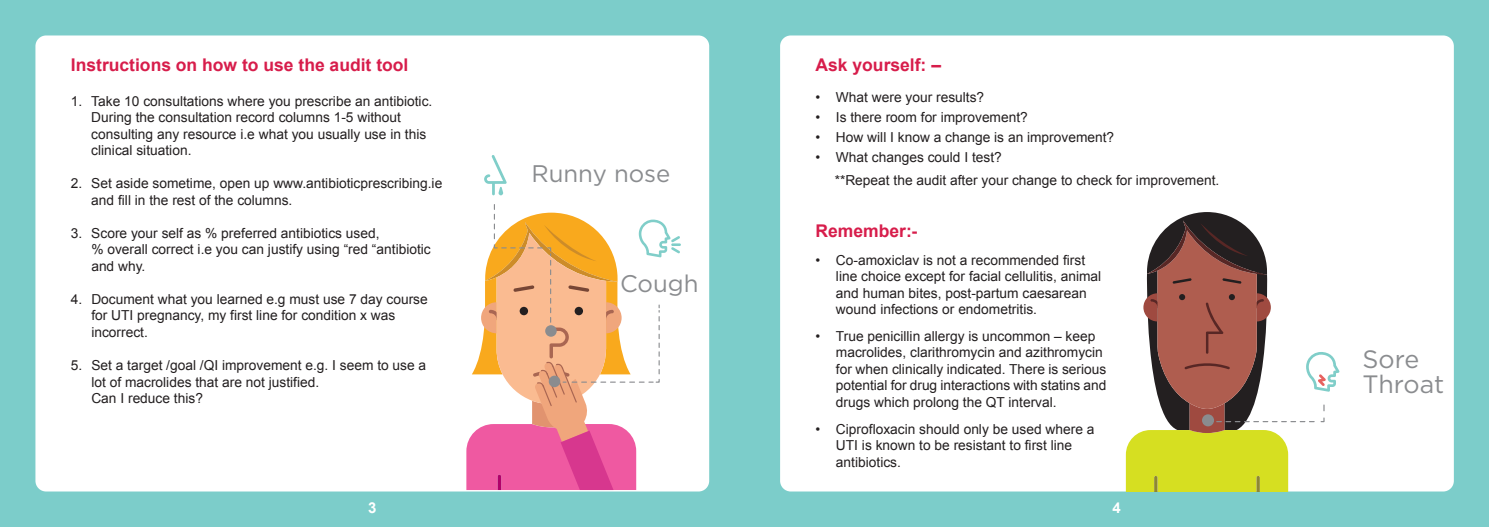
<style>
.page{position:relative;width:1489px;height:527px;background:#fff}
.page>*{position:absolute;margin:0;border:0;box-sizing:border-box;transform-origin:0 0}
.t1{font:25.12px/25.1px "Gotham";color:#8a8c8f}
.t2{font:24px "Gotham";color:#8a8c8f}
.t3{font:700 17.5px "Arial";color:#d71d4b}
.t4{font:700 15px "Arial";color:#fff}
.t5{font:13.75px/16.5px "Arial";color:#231f20}
</style>
<div class="page">
<div style="left:0;top:0;width:1488px;height:526px;background:#7ccdca"></div>
<div style="left:35px;top:35px;width:674px;height:456px;background:#fff;border-radius:11px"></div>
<div style="left:780px;top:35px;width:673px;height:456px;background:#fff;border-radius:11px"></div>
<svg style="left:466px;top:155px;width:215px;height:334px"></svg>
<svg style="left:1125px;top:212px;width:214px;height:279px"></svg>
<p class="t3" style="left:71px;top:55px;width:339px">Instructions on how to use the audit tool</p>
<p class="t5" style="left:91px;top:92px;width:342px;text-indent:-20px">1. Take 10 consultations where you prescribe an antibiotic.<br>During the consultation record columns 1-5 without consulting any resource i.e what you usually use in this clinical situation.</p>
<p class="t5" style="left:91px;top:175px;width:352px;text-indent:-20px">2. Set aside sometime, open up www.antibioticprescribing.ie and fill in the rest of the columns.</p>
<p class="t5" style="left:91px;top:224px;width:341px;text-indent:-20px">3. Score your self as % preferred antibiotics used,<br>% overall correct i.e you can justify using “red “antibiotic and why.</p>
<p class="t5" style="left:91px;top:290px;width:338px;text-indent:-20px">4. Document what you learned e.g must use 7 day course for UTI pregnancy, my first line for condition x was incorrect.</p>
<p class="t5" style="left:91px;top:356px;width:336px;text-indent:-20px">5. Set a target /goal /QI improvement e.g. I seem to use a lot of macrolides that are not justified.<br>Can I reduce this?</p>
<h2 class="t2" style="left:531px;top:165px;width:140px">Runny nose</h2>
<h2 class="t2" style="left:620px;top:275px;width:80px">Cough</h2>
<p class="t3" style="left:815px;top:55px;width:127px">Ask yourself: –</p>
<p class="t5" style="left:815px;top:89px;width:170px">• What were your results?</p>
<p class="t5" style="left:815px;top:109px;width:214px">• Is there room for improvement?</p>
<p class="t5" style="left:815px;top:129px;width:300px">• How will I know a change is an improvement?</p>
<p class="t5" style="left:834px;top:146px;width:386px;line-height:22.5px;text-indent:-19px">• What changes could I test?<br>**Repeat the audit after your change to check for improvement.</p>
<p class="t3" style="left:815px;top:221px;width:104px">Remember:-</p>
<p class="t5" style="left:836px;top:251px;width:267px;text-indent:-20px">• Co-amoxiclav is not a recommended first line choice except for facial cellulitis, animal and human bites, post-partum caesarean wound infections or endometritis.</p>
<p class="t5" style="left:836px;top:327px;width:272px;text-indent:-20px">• True penicillin allergy is uncommon – keep macrolides, clarithromycin and azithromycin for when clinically indicated. There is serious potential for drug interactions with statins and drugs which prolong the QT interval.</p>
<p class="t5" style="left:836px;top:420px;width:260px;text-indent:-20px">• Ciprofloxacin should only be used where a<br>UTI is known to be resistant to first line antibiotics.</p>
<p class="t4" style="left:368px;top:499px;width:10px">3</p>
<p class="t4" style="left:1112px;top:499px;width:10px">4</p>
<h1 class="t1" style="left:1362px;top:348px;width:83px">Sore<br>Throat</h1>
</div>
